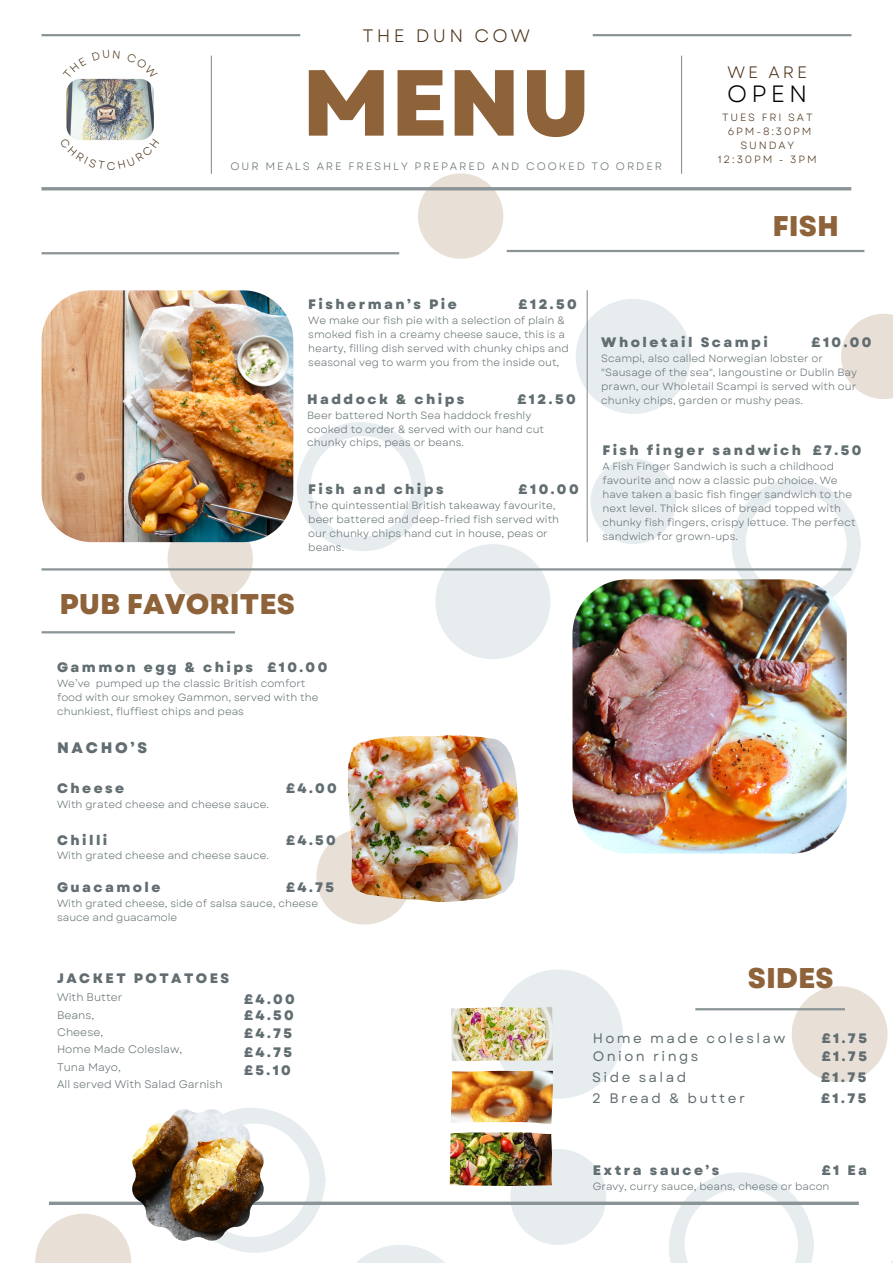
<style>
.page{position:relative;width:893px;height:1264px;background:#fff}
.page>*{position:absolute;margin:0;border:0;box-sizing:border-box;transform-origin:0 0}
.t1{font:800 93.6px "Garet";color:#8f633a}
.t2{font:800 28.5px "Garet";color:#8f633a}
.t3{font:23.55px "Garet";color:#000}
.t4{font:18px "Garet";letter-spacing:.18em;color:#4c3319}
.t5{font:16.5px "Garet";color:#4c3319}
.t6{font:800 15.15px "Garet";letter-spacing:.18em;color:#616d70}
.t7{font:800 13.65px "Garet";letter-spacing:.18em;color:#616d70}
.t8{font:13.65px "Garet";letter-spacing:.18em;color:#616d70}
.t9{font:10.95px "Garet";color:#616d70}
.t10{font:10.8px "Garet";letter-spacing:.18em;color:#616d70}
.t11{font:10.5px/14px "Garet";color:#616d70}
.t12{font:10.5px "Garet";letter-spacing:.18em;color:#4c3319}
</style>
<div class="page">
<svg style="left:841px;top:314px;width:51px;height:85px"></svg>
<div style="left:167px;top:516px;width:86px;height:85px;background:#e8dfd7;border-radius:50%"></div>
<div style="left:418px;top:173px;width:85px;height:86px;background:#e8dfd7;border-radius:50%"></div>
<div style="left:590px;top:459px;width:86px;height:85px;background:#e7ecef;border-radius:50%"></div>
<div style="left:435px;top:544px;width:115px;height:115px;background:#e7ecef;border-radius:50%"></div>
<div style="left:575px;top:299px;width:115px;height:115px;background:#e7ecef;border-radius:50%"></div>
<svg style="left:730px;top:479px;width:131px;height:131px"></svg>
<svg style="left:297px;top:422px;width:129px;height:129px"></svg>
<hr style="left:41px;top:187px;width:810px;height:3px;background:#8a9496">
<div style="left:791px;top:986px;width:96px;height:96px;background:#e8dfd7;border-radius:50%"></div>
<svg style="left:35px;top:1213px;width:96px;height:49px"></svg>
<div style="left:316px;top:828px;width:96px;height:96px;background:#e8dfd7;border-radius:50%"></div>
<div style="left:510px;top:1148px;width:96px;height:96px;background:#e7ecef;border-radius:50%"></div>
<svg style="left:357px;top:1245px;width:87px;height:17px"></svg>
<div style="left:493px;top:969px;width:130px;height:129px;background:#e7ecef;border-radius:50%"></div>
<svg style="left:667px;top:1172px;width:147px;height:90px"></svg>
<svg style="left:180px;top:1108px;width:146px;height:145px"></svg>
<hr style="left:41px;top:34px;width:259px;height:2px;background:#8a9496">
<hr style="left:41px;top:252px;width:358px;height:2px;background:#8a9496">
<hr style="left:41px;top:631px;width:194px;height:2px;background:#8a9496">
<hr style="left:41px;top:568px;width:810px;height:2px;background:#8a9496">
<hr style="left:592px;top:34px;width:259px;height:2px;background:#8a9496">
<hr style="left:211px;top:56px;width:1px;height:118px;background:#8a9496">
<hr style="left:681px;top:56px;width:1px;height:118px;background:#8a9496">
<img style="left:41px;top:290px;width:252px;height:252px;border-radius:50px">
<hr style="left:586px;top:290px;width:1px;height:252px;background:#8a9496">
<hr style="left:506px;top:250px;width:358px;height:2px;background:#8a9496">
<img style="left:572px;top:579px;width:274px;height:274px;border-radius:55px">
<img style="left:66px;top:79px;width:88px;height:61px;border-radius:14px">
<hr style="left:695px;top:1008px;width:149px;height:2px;background:#8a9496">
<img style="left:348px;top:735px;width:170px;height:166px">
<hr style="left:49px;top:1201px;width:809px;height:3px;background:#8a9496">
<img style="left:132px;top:1109px;width:132px;height:131px">
<img style="left:451px;top:1006px;width:101px;height:55px">
<img style="left:451px;top:1070px;width:102px;height:53px">
<img style="left:450px;top:1132px;width:102px;height:53px">
<svg style="left:80px;top:78px;width:40px;height:1px"></svg>
<svg style="left:74px;top:138px;width:73px;height:3px"></svg>
<p class="t4" style="left:362px;top:23px;width:169px">THE DUN COW</p>
<p class="t1" style="left:302px;top:35px;width:290px">MENU</p>
<p class="t10" style="left:230px;top:159px;width:433px">OUR MEALS ARE FRESHLY PREPARED AND COOKED TO ORDER</p>
<p class="t7" style="left:308px;top:294px;width:150px">Fisherman’s Pie</p>
<p class="t7" style="left:518px;top:294px;width:60px">£12.50</p>
<p class="t5" style="left:727px;top:60px;width:81px">WE ARE</p>
<p class="t12" style="left:722px;top:109px;width:92px">TUES FRI SAT</p>
<p class="t12" style="left:727px;top:123px;width:85px">6PM-8:30PM</p>
<p class="t12" style="left:740px;top:137px;width:55px">SUNDAY</p>
<p class="t12" style="left:717px;top:151px;width:100px">12:30PM - 3PM</p>
<p class="t3" style="left:727px;top:76px;width:82px">OPEN</p>
<p class="t2" style="left:772px;top:206px;width:68px">FISH</p>
<p class="t11" style="left:308px;top:313px;width:262px">We make our fish pie with a selection of plain &amp; smoked fish in a creamy cheese sauce, this is a hearty, filling dish served with chunky chips and seasonal veg to warm you from the inside out,</p>
<p class="t7" style="left:307px;top:389px;width:159px">Haddock &amp; chips</p>
<p class="t7" style="left:517px;top:389px;width:60px">£12.50</p>
<p class="t11" style="left:307px;top:408px;width:238px">Beer battered North Sea haddock freshly cooked to order &amp; served with our hand cut chunky chips, peas or beans.</p>
<p class="t7" style="left:308px;top:479px;width:137px">Fish and chips</p>
<p class="t7" style="left:518px;top:479px;width:61px">£10.00</p>
<p class="t11" style="left:308px;top:498px;width:252px">The quintessential British takeaway favourite, beer battered and deep-fried fish served with our chunky chips hand cut in house, peas or beans.</p>
<p class="t2" style="left:59px;top:583px;width:237px">PUB FAVORITES</p>
<p class="t7" style="left:601px;top:333px;width:168px">Wholetail Scampi</p>
<p class="t7" style="left:811px;top:333px;width:61px">£10.00</p>
<p class="t11" style="left:601px;top:351px;width:257px">Scampi, also called Norwegian lobster or "Sausage of the sea", langoustine or Dublin Bay prawn, our Wholetail Scampi is served with our chunky chips, garden or mushy peas.</p>
<p class="t7" style="left:602px;top:440px;width:200px">Fish finger sandwich</p>
<p class="t7" style="left:812px;top:440px;width:50px">£7.50</p>
<p class="t11" style="left:602px;top:459px;width:255px">A Fish Finger Sandwich is such a childhood favourite and now a classic pub choice. We have taken a basic fish finger sandwich to the next level. Thick slices of bread topped with chunky fish fingers, crispy lettuce. The perfect sandwich for grown-ups.</p>
<p class="t7" style="left:57px;top:657px;width:197px">Gammon egg &amp; chips</p>
<p class="t7" style="left:267px;top:657px;width:61px">£10.00</p>
<p class="t11" style="left:57px;top:676px;width:263px">We’ve pumped up the classic British comfort food with our smokey Gammon, served with the chunkiest, fluffiest chips and peas</p>
<p class="t6" style="left:57px;top:737px;width:92px">NACHO’S</p>
<p class="t7" style="left:57px;top:778px;width:69px">Cheese</p>
<p class="t11" style="left:57px;top:797px;width:213px">With grated cheese and cheese sauce.</p>
<p class="t7" style="left:286px;top:778px;width:52px">£4.00</p>
<p class="t7" style="left:57px;top:830px;width:52px">Chilli</p>
<p class="t7" style="left:286px;top:830px;width:51px">£4.50</p>
<p class="t7" style="left:286px;top:877px;width:50px">£4.75</p>
<p class="t11" style="left:57px;top:848px;width:213px">With grated cheese and cheese sauce.</p>
<p class="t11" style="left:57px;top:896px;width:262px">With grated cheese, side of salsa sauce, cheese sauce and guacamole</p>
<p class="t7" style="left:57px;top:877px;width:105px">Guacamole</p>
<p class="t7" style="left:57px;top:968px;width:174px">JACKET POTATOES</p>
<p class="t9" style="left:57px;top:989px;width:67px">With Butter</p>
<p class="t7" style="left:244px;top:989px;width:52px">£4.00</p>
<p class="t9" style="left:57px;top:1007px;width:39px">Beans,</p>
<p class="t9" style="left:57px;top:1024px;width:48px">Cheese,</p>
<p class="t9" style="left:57px;top:1041px;width:127px">Home Made Coleslaw,</p>
<p class="t9" style="left:57px;top:1058px;width:65px">Tuna Mayo,</p>
<p class="t9" style="left:57px;top:1076px;width:167px">All served With Salad Garnish</p>
<p class="t7" style="left:244px;top:1005px;width:51px">£4.50</p>
<p class="t7" style="left:244px;top:1042px;width:50px">£4.75</p>
<p class="t7" style="left:244px;top:1023px;width:50px">£4.75</p>
<p class="t7" style="left:244px;top:1059px;width:48px">£5.10</p>
<p class="t2" style="left:747px;top:957px;width:88px">SIDES</p>
<p class="t8" style="left:592px;top:1028px;width:194px">Home made coleslaw</p>
<p class="t8" style="left:592px;top:1045px;width:107px">Onion rings</p>
<p class="t8" style="left:592px;top:1067px;width:95px">Side salad</p>
<p class="t7" style="left:821px;top:1028px;width:47px">£1.75</p>
<p class="t7" style="left:821px;top:1045px;width:47px">£1.75</p>
<p class="t7" style="left:821px;top:1067px;width:47px">£1.75</p>
<p class="t8" style="left:592px;top:1087px;width:154px">2 Bread &amp; butter</p>
<p class="t7" style="left:821px;top:1087px;width:47px">£1.75</p>
<p class="t7" style="left:592px;top:1160px;width:128px">Extra sauce’s</p>
<p class="t11" style="left:592px;top:1178px;width:238px">Gravy, curry sauce, beans, cheese or bacon</p>
<p class="t7" style="left:821px;top:1160px;width:47px">£1 Ea</p>
</div>
